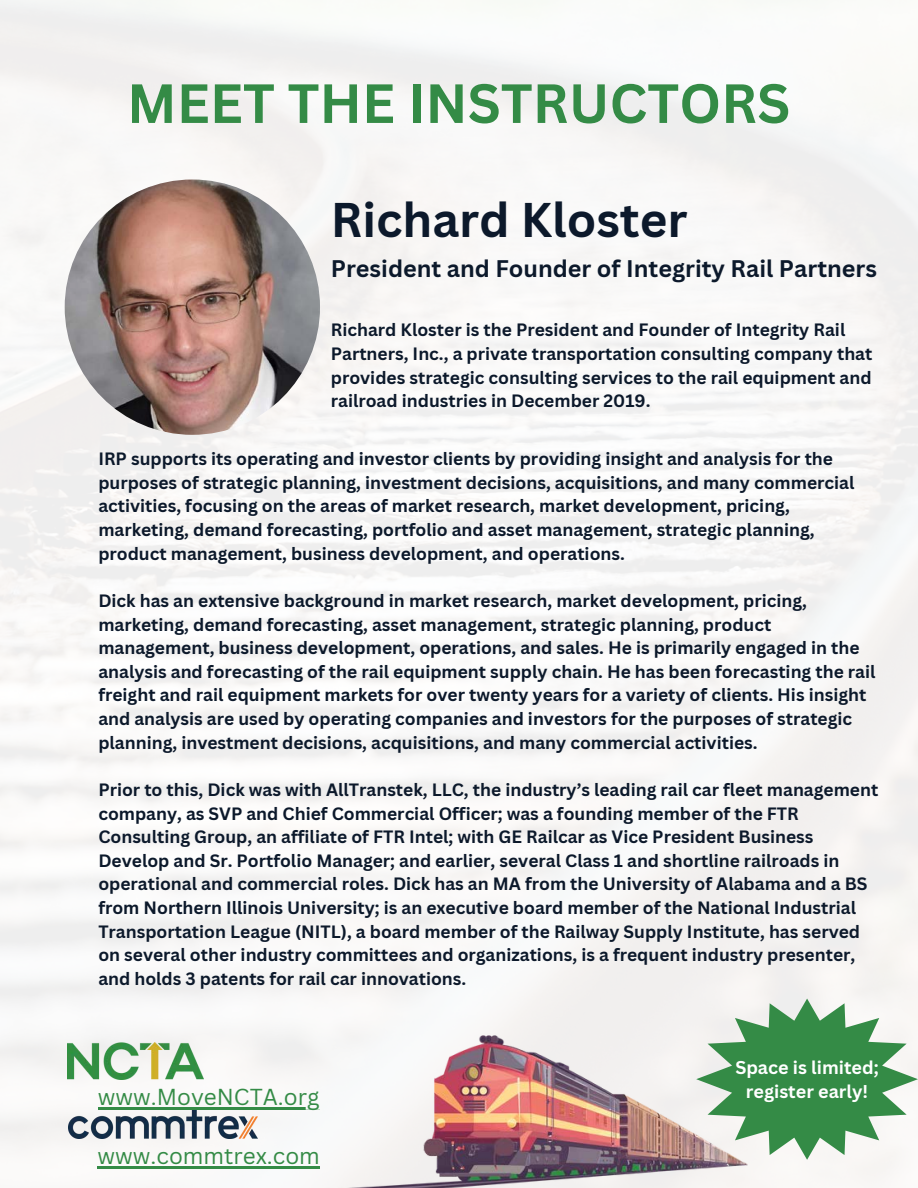
<style>
.page{position:relative;width:918px;height:1188px;background:#fff}
.page>*{position:absolute;margin:0;border:0;box-sizing:border-box;transform-origin:0 0}
.t1{font:700 54px "Canva Sans";color:#348b46}
.t2{font:700 47.4px "Canva Sans";color:#0c192b}
.t3{font:700 23.4px "Canva Sans";color:#0c192b}
.t4{font:22.5px "Canva Sans";color:#348b46}
.t5{font:700 18px "Canva Sans";color:#fff}
.t6{font:700 17.4px/23.7px "Canva Sans";color:#0c192b}
</style>
<div class="page">
<img style="left:0;top:0;width:918px;height:1187px">
<img style="left:163px;top:1027px;width:657px;height:161px">
<svg style="left:696px;top:999px;width:222px;height:161px"></svg>
<img style="left:67px;top:1043px;width:136px;height:37px">
<img style="left:68px;top:1110px;width:189px;height:28px">
<img style="left:65px;top:179px;width:255px;height:256px;border-radius:50%">
<hr style="left:98px;top:1107px;width:222px;height:2px;background:#348b46">
<hr style="left:98px;top:1166px;width:222px;height:2px;background:#348b46">
<p class="t1" style="left:127px;top:65px;width:665px">MEET THE INSTRUCTORS</p>
<p class="t2" style="left:331px;top:187px;width:358px">Richard Kloster</p>
<p class="t3" style="left:331px;top:252px;width:548px">President and Founder of Integrity Rail Partners</p>
<h2 class="t6" style="left:331px;top:318px;width:543px">Richard Kloster is the President and Founder of Integrity Rail Partners, Inc., a private transportation consulting company that provides strategic consulting services to the rail equipment and railroad industries in December 2019.</h2>
<p class="t6" style="left:98px;top:447px;width:758px">IRP supports its operating and investor clients by providing insight and analysis for the purposes of strategic planning, investment decisions, acquisitions, and many commercial activities, focusing on the areas of market research, market development, pricing, marketing, demand forecasting, portfolio and asset management, strategic planning, product management, business development, and operations.</p>
<p class="t6" style="left:98px;top:588px;width:779px">Dick has an extensive background in market research, market development, pricing, marketing, demand forecasting, asset management, strategic planning, product management, business development, operations, and sales. He is primarily engaged in the analysis and forecasting of the rail equipment supply chain. He has been forecasting the rail freight and rail equipment markets for over twenty years for a variety of clients. His insight and analysis are used by operating companies and investors for the purposes of strategic planning, investment decisions, acquisitions, and many commercial activities.</p>
<p class="t6" style="left:98px;top:777px;width:781px">Prior to this, Dick was with AllTranstek, LLC, the industry’s leading rail car fleet management company, as SVP and Chief Commercial Officer; was a founding member of the FTR Consulting Group, an affiliate of FTR Intel; with GE Railcar as Vice President Business Develop and Sr. Portfolio Manager; and earlier, several Class 1 and shortline railroads in operational and commercial roles. Dick has an MA from the University of Alabama and a BS from Northern Illinois University; is an executive board member of the National Industrial Transportation League (NITL), a board member of the Railway Supply Institute, has served on several other industry committees and organizations, is a frequent industry presenter, and holds 3 patents for rail car innovations.</p>
<p class="t5" style="left:735px;top:1054px;width:145px">Space is limited;</p>
<p class="t4" style="left:98px;top:1081px;width:223px">www.MoveNCTA.org</p>
<p class="t5" style="left:746px;top:1079px;width:124px">register early!</p>
<p class="t4" style="left:98px;top:1140px;width:224px">www.commtrex.com</p>
</div>
